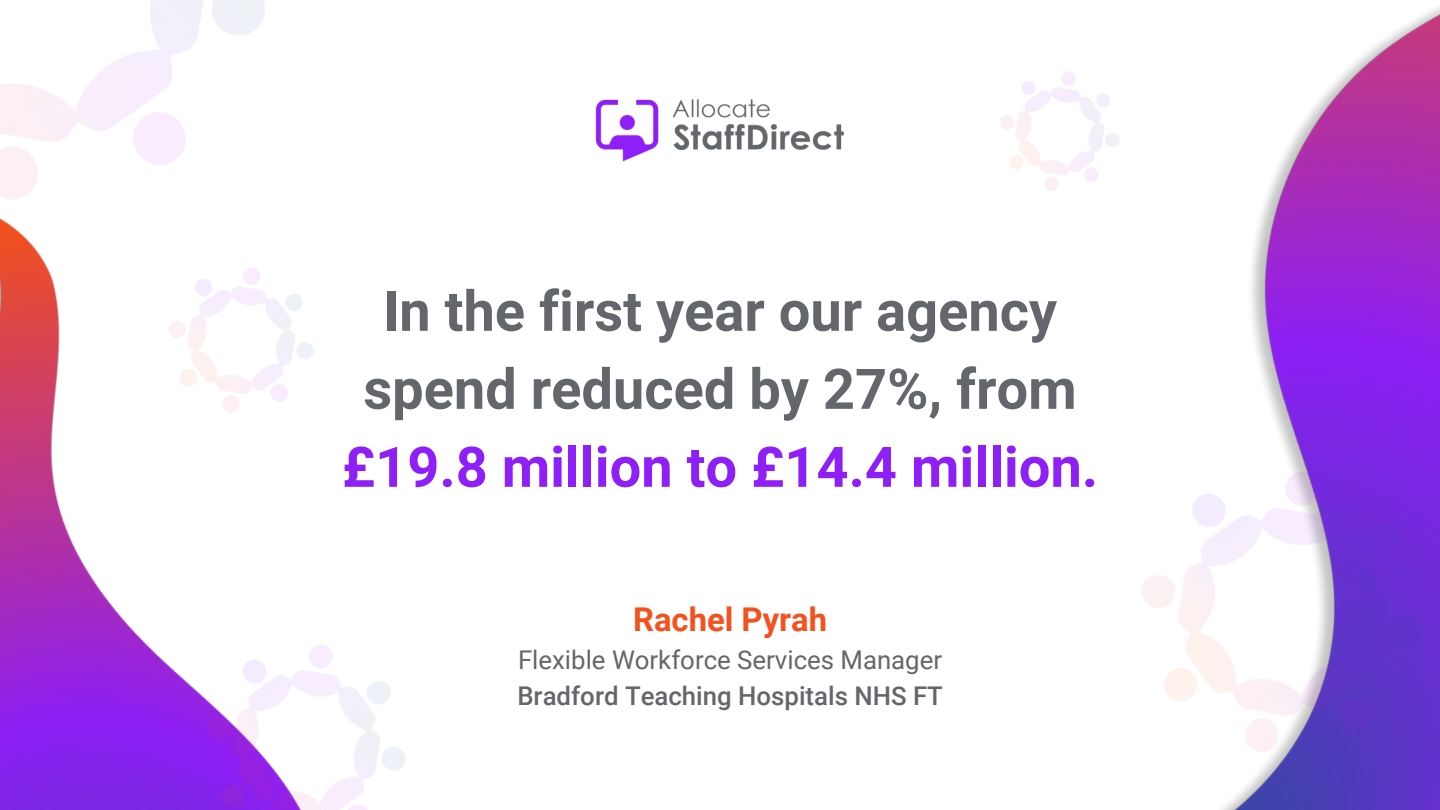
<style>
.page{position:relative;width:1440px;height:810px;background:#fff}
.page>*{position:absolute;margin:0;border:0;box-sizing:border-box;transform-origin:0 0}
.t1{font:700 56px/78px "Roboto";color:#63666a;text-align:center}
.t2{font:700 56px "Roboto";color:#8f1ff7}
.t3{font:700 32.8px "Roboto";color:#f4511e}
.t4{font:25.8px "Roboto";color:#63666a}
.t5{font:500 25.8px "Roboto";color:#63666a}
</style>
<div class="page">
<img style="left:1222px;top:7px;width:218px;height:803px">
<img style="left:0;top:270px;width:175px;height:540px">
<img style="left:0;top:0;width:265px;height:270px">
<img style="left:146px;top:244px;width:168px;height:191px">
<img style="left:175px;top:645px;width:231px;height:165px">
<img style="left:1142px;top:426px;width:298px;height:370px">
<img style="left:595px;top:99px;width:249px;height:63px">
<p class="t1" style="left:363px;top:273px;width:715px">In the first year our agency spend reduced by 27%, from</p>
<p class="t2" style="left:342px;top:435px;width:758px">£19.8 million to £14.4 million.</p>
<p class="t3" style="left:633px;top:601px;width:196px">Rachel Pyrah</p>
<p class="t4" style="left:518px;top:645px;width:426px">Flexible Workforce Services Manager</p>
<p class="t5" style="left:517px;top:681px;width:427px">Bradford Teaching Hospitals NHS FT</p>
</div>
